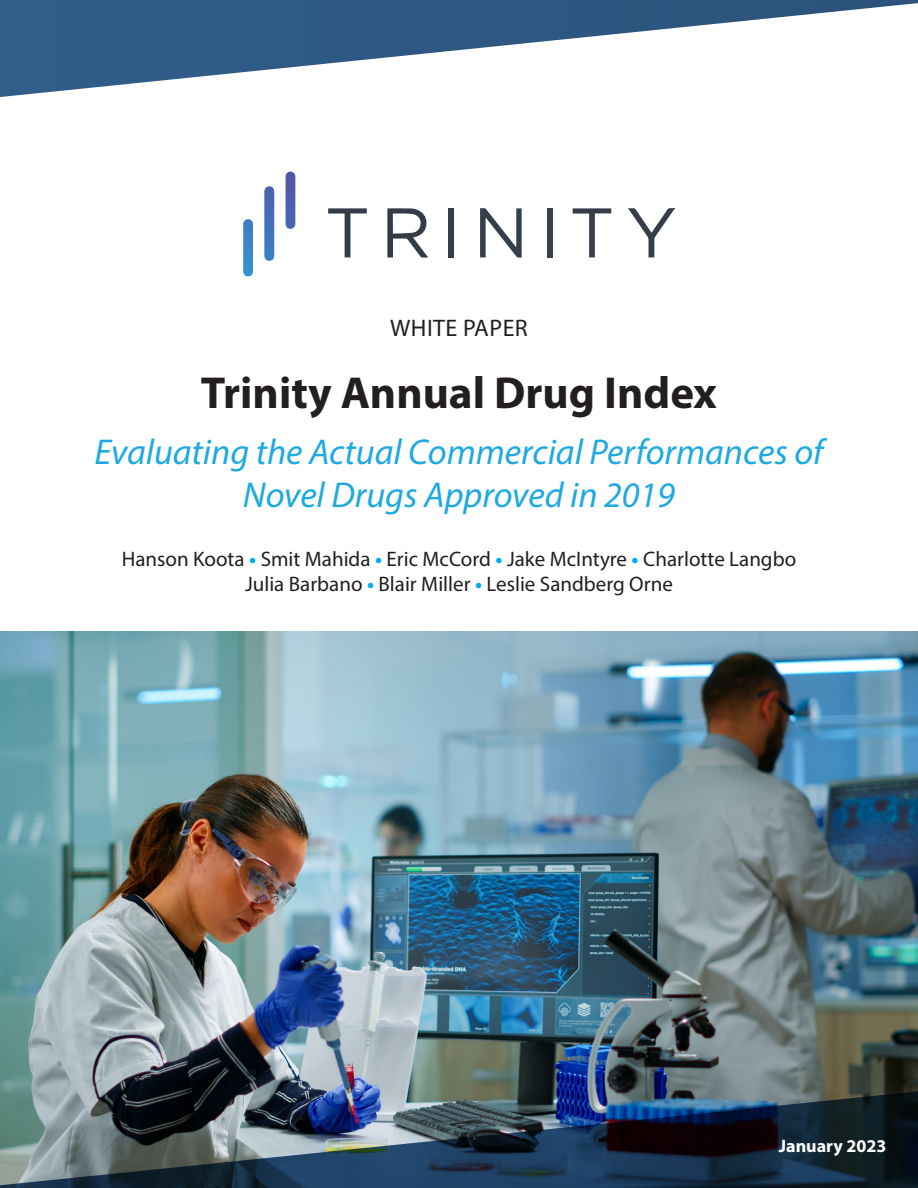
<style>
.page{position:relative;width:918px;height:1188px;background:#fff}
.page>*{position:absolute;margin:0;border:0;box-sizing:border-box;transform-origin:0 0}
.Main_Title{font:700 45px "Myriad Pro";color:#231f20}
.Main_Subtitle{font:italic 36px/43.2px "Myriad Pro";color:#1fa9e1;text-align:center}
.Intelligence_Type{font:24px "Myriad Pro";letter-spacing:.02em;color:#231f20}
.Authors_List{font:21px/25.2px "Myriad Pro";color:#231f20;text-align:center}
.Date{font:700 18px "Myriad Pro";color:#fff}
.s1{font-weight:700;color:#00aeef}
</style>
<div class="page">
<svg style="left:243px;top:219px;width:10px;height:57px"></svg>
<svg style="left:628px;top:208px;width:47px;height:49px"></svg>
<svg style="left:480px;top:208px;width:42px;height:50px"></svg>
<svg style="left:387px;top:208px;width:41px;height:50px"></svg>
<svg style="left:264px;top:186px;width:10px;height:75px"></svg>
<svg style="left:285px;top:172px;width:10px;height:57px"></svg>
<svg style="left:328px;top:208px;width:39px;height:49px"></svg>
<svg style="left:573px;top:208px;width:38px;height:49px"></svg>
<div style="left:548px;top:208px;width:5px;height:49px;background:#373f4b"></div>
<div style="left:449px;top:208px;width:5px;height:49px;background:#353e4a"></div>
<img style="left:0;top:632px;width:918px;height:408px">
<img style="left:0;top:1040px;width:918px;height:148px">
<svg style="left:0;top:0;width:918px;height:97px"></svg>
<p class="Intelligence_Type" style="left:390px;top:313px;width:139px">WHITE PAPER</p>
<p class="Main_Title" style="left:201px;top:363px;width:518px">Trinity Annual Drug Index</p>
<p class="Main_Subtitle" style="left:95px;top:430px;width:730px">Evaluating the Actual Commercial Performances of<br>Novel Drugs Approved in 2019</p>
<p class="Authors_List" style="left:122px;top:546px;width:676px">Hanson Koota <span class="s1">•</span> Smit Mahida <span class="s1">•</span> Eric McCord <span class="s1">•</span> Jake McIntyre <span class="s1">•</span> Charlotte Langbo<br>Julia Barbano <span class="s1">•</span> Blair Miller <span class="s1">•</span> Leslie Sandberg Orne</p>
<p class="Date" style="left:779px;top:1134px;width:109px">January 2023</p>
</div>
